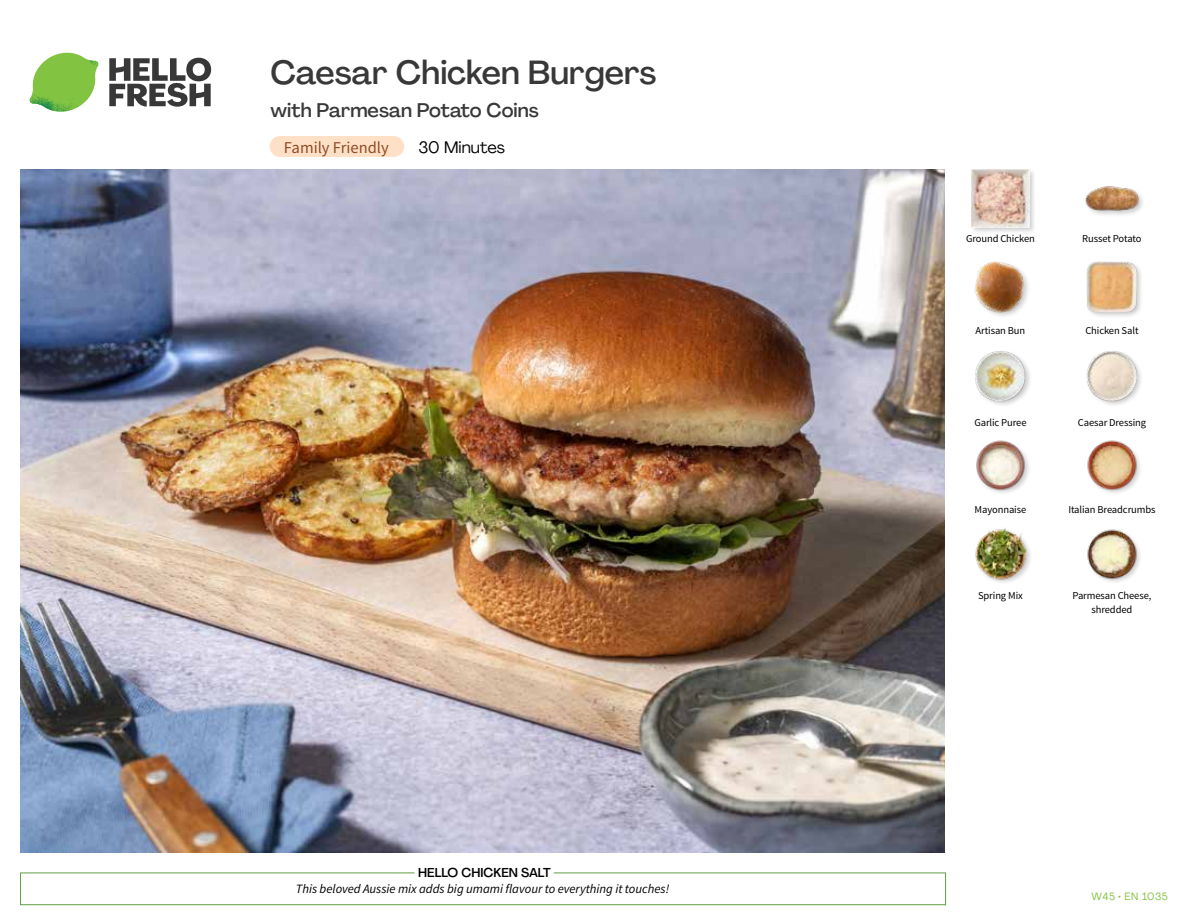
<style>
.page{position:relative;width:1188px;height:918px;background:#fff}
.page>*{position:absolute;margin:0;border:0;box-sizing:border-box;transform-origin:0 0}
.t1{font:500 33px "Agrandir";color:#383839}
.t2{font:500 19.5px "Agrandir";color:#383839}
.t3{font:16.5px "Source Sans Pro";color:#8e4b25}
.t4{font:16.5px "Agrandir";color:#000}
.t5{font:italic 12.75px "Source Sans Pro";color:#000}
.t6{font:500 12.75px "Agrandir";color:#000}
.t7{font:10.5px/13.5px "Source Sans Pro";letter-spacing:-.01em;color:#000;text-align:center}
.t8{font:10.5px "Agrandir";letter-spacing:.05em;color:#82c341}
</style>
<div class="page">
<svg style="left:109px;top:57px;width:102px;height:50px"></svg>
<svg style="left:34px;top:53px;width:62px;height:40px"></svg>
<img style="left:67px;top:53px;width:32px;height:26px">
<img style="left:33px;top:75px;width:59px;height:11px">
<img style="left:29px;top:79px;width:61px;height:33px">
<img style="left:65px;top:86px;width:27px;height:25px">
<div style="left:20px;top:873px;width:926px;height:32px;border:1px solid #609f43"></div>
<div style="left:415px;top:865px;width:139px;height:15px;background:#fff"></div>
<img style="left:21px;top:170px;width:924px;height:682px">
<div style="left:270px;top:136px;width:134px;height:21px;background:#fee0c6;border-radius:10px"></div>
<img style="left:1087px;top:529px;width:53px;height:53px">
<img style="left:975px;top:527px;width:54px;height:56px">
<img style="left:1087px;top:440px;width:53px;height:53px">
<img style="left:976px;top:440px;width:53px;height:53px">
<div style="left:1085px;top:349px;width:59px;height:59px;background:#000;opacity:.2"></div>
<img style="left:1086px;top:351px;width:51px;height:51px">
<div style="left:974px;top:349px;width:58px;height:59px;background:#000;opacity:.2"></div>
<img style="left:975px;top:351px;width:51px;height:51px">
<div style="left:1085px;top:261px;width:59px;height:58px;background:#000;opacity:.2"></div>
<img style="left:1086px;top:262px;width:51px;height:51px">
<div style="left:974px;top:261px;width:57px;height:58px;background:#000;opacity:.2"></div>
<img style="left:975px;top:262px;width:51px;height:51px">
<div style="left:1084px;top:185px;width:61px;height:33px;background:#000;opacity:.2"></div>
<img style="left:1084px;top:185px;width:57px;height:28px">
<div style="left:970px;top:168px;width:66px;height:66px;background:#000;opacity:.2"></div>
<img style="left:972px;top:170px;width:57px;height:57px">
<h1 class="t1" style="left:271px;top:52px;width:387px">Caesar Chicken Burgers</h1>
<h2 class="t2" style="left:271px;top:98px;width:270px">with Parmesan Potato Coins</h2>
<h3 class="t3" style="left:284px;top:137px;width:106px">Family Friendly</h3>
<h3 class="t4" style="left:418px;top:137px;width:88px">30 Minutes</h3>
<p class="t6" style="left:418px;top:864px;width:134px">HELLO CHICKEN SALT</p>
<p class="t5" style="left:296px;top:881px;width:375px">This beloved Aussie mix adds big umami flavour to everything it touches!</p>
<p class="t7" style="left:966px;top:232px;width:70px">Ground Chicken</p>
<p class="t7" style="left:1082px;top:232px;width:61px">Russet Potato</p>
<p class="t7" style="left:976px;top:324px;width:51px">Artisan Bun</p>
<p class="t7" style="left:1085px;top:324px;width:55px">Chicken Salt</p>
<p class="t7" style="left:974px;top:416px;width:54px">Garlic Puree</p>
<p class="t7" style="left:1078px;top:416px;width:70px">Caesar Dressing</p>
<p class="t7" style="left:975px;top:503px;width:53px">Mayonnaise</p>
<p class="t7" style="left:1068px;top:503px;width:89px">Italian Breadcrumbs</p>
<p class="t7" style="left:978px;top:589px;width:46px">Spring Mix</p>
<p class="t7" style="left:1073px;top:589px;width:80px">Parmesan Cheese, shredded</p>
<p class="t8" style="left:1092px;top:890px;width:78px">W45 • EN 1035</p>
</div>
